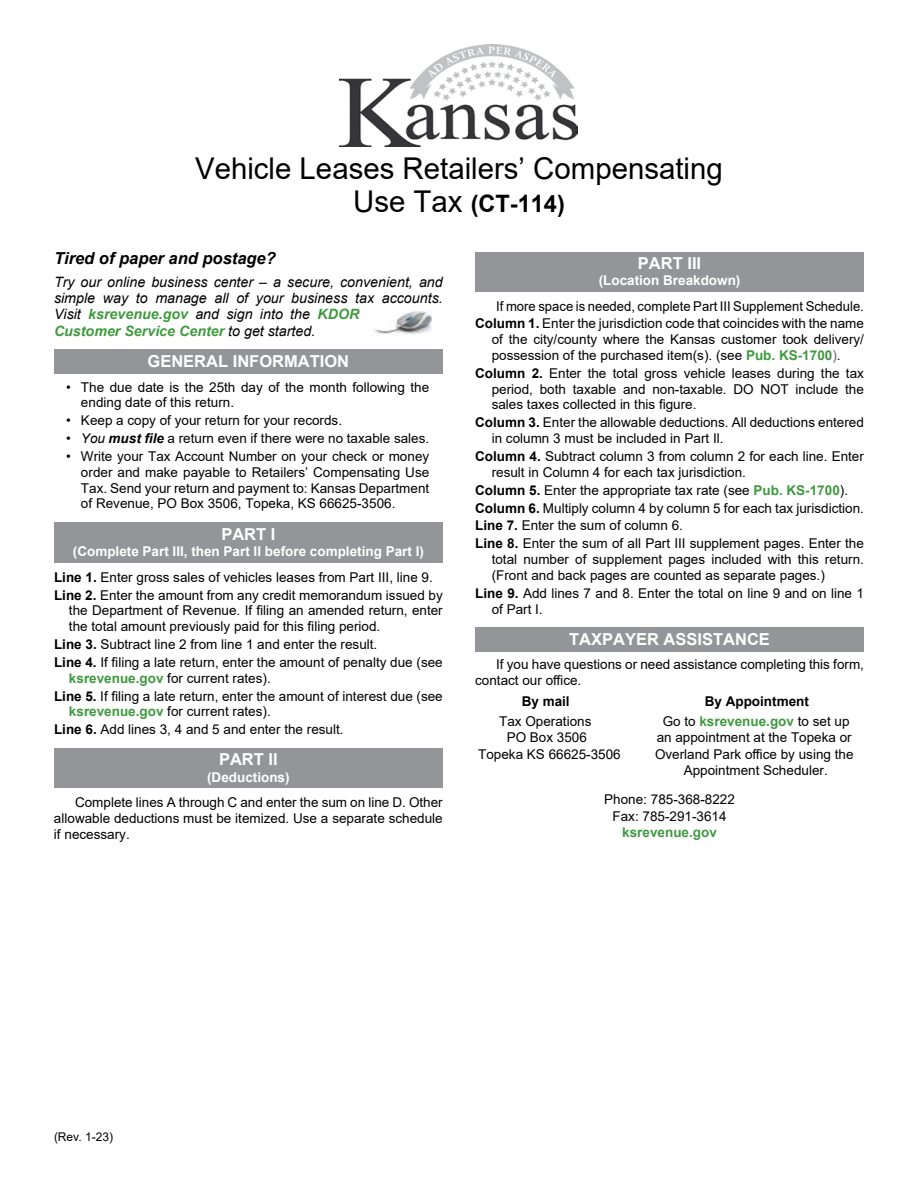
<style>
.page{position:relative;width:918px;height:1188px;background:#fff}
.page>*{position:absolute;margin:0;border:0;box-sizing:border-box;transform-origin:0 0}
.t1{font:30px "Arial";color:#000}
.t2{font:700 24px "Arial";color:#000}
.t3{font:700 16.5px "Arial";color:#fff}
.t4{font:italic 700 16.5px "Arial";color:#000}
.t5{font:italic 14.25px/16.2px "Arial";color:#000}
.t6{font:13.5px/15.8px "Arial";color:#000}
.t7{font:700 13.5px/25.5px "Arial";color:#fff}
.t8{font:700 13.5px/20.1px "Arial";color:#000;text-align:center}
.t9{font:700 13.5px "Arial";color:#409a40}
.t10{font:12px "Arial";color:#000}
.s1{font-weight:400;font-size:30px}
.s2{font-weight:700;color:#409a40}
.s3{font-style:italic}
.s4{font-weight:700;font-style:italic}
.s5{color:#000}
.s6{font-weight:400;color:#000}
.s7{font-weight:700}
.s8{color:#636466}
.s9{font-weight:400}
.s10{color:#409a40}
</style>
<div class="page">
<div style="left:54px;top:767px;width:389px;height:21px;background:#939598"></div>
<div style="left:54px;top:748px;width:389px;height:24px;background:#939598"></div>
<div style="left:475px;top:627px;width:389px;height:24px;background:#939598"></div>
<div style="left:54px;top:541px;width:389px;height:21px;background:#939598"></div>
<div style="left:54px;top:522px;width:389px;height:24px;background:#939598"></div>
<div style="left:54px;top:350px;width:389px;height:24px;background:#939598"></div>
<div style="left:475px;top:271px;width:389px;height:20px;background:#939598"></div>
<div style="left:475px;top:252px;width:389px;height:23px;background:#939598"></div>
<img style="left:340px;top:45px;width:238px;height:101px">
<img style="left:374px;top:310px;width:58px;height:25px">
<h1 class="t1" style="left:195px;top:148px;width:529px">Vehicle Leases Retailers’ Compensating</h1>
<h2 class="t2" style="left:353px;top:187px;width:213px"><span class="s1">Use Tax</span> (CT-114)</h2>
<p class="t4" style="left:54px;top:247px;width:223px">Tired of paper and postage?</p>
<p class="t5" style="left:54px;top:274px;width:390px">Try our online business center – a secure, convenient, and simple way to manage all of your business tax accounts.<br>Visit <span class="s2">ksrevenue.gov</span> and sign into the <span class="s2">KDOR<br>Customer Service Center</span> to get started.</p>
<p class="t3" style="left:148px;top:350px;width:203px">GENERAL INFORMATION</p>
<p class="t6" style="left:81px;top:379px;width:350px;text-indent:-15px">• The due date is the 25th day of the month following the ending date of this return.</p>
<p class="t6" style="left:66px;top:413px;width:278px">• Keep a copy of your return for your records.</p>
<p class="t6" style="left:66px;top:431px;width:365px"><span class="s3">• You</span> <span class="s4">must file</span> a return even if there were no taxable sales.</p>
<p class="t6" style="left:81px;top:449px;width:350px;text-align:justify;text-indent:-15px">• Write your Tax Account Number on your check or money order and make payable to Retailers’ Compensating Use Tax. Send your return and payment to: Kansas Department of Revenue, PO Box 3506, Topeka, KS 66625-3506.</p>
<p class="t3" style="left:221px;top:522px;width:56px">PART I</p>
<p class="t7" style="left:54px;top:539px;width:380px;text-indent:19px">(Complete Part III, then Part II before completing Part I)<br><span class="s5">Line 1.</span> <span class="s6">Enter gross sales of vehicles leases from Part III, line 9.</span></p>
<p class="t6" style="left:69px;top:587px;width:375px;text-align:justify;text-indent:-15px"><span class="s7">Line 2.</span> Enter the amount from any credit memorandum issued by the Department of Revenue. If filing an amended return, enter the total amount previously paid for this filing period.</p>
<p class="t6" style="left:54px;top:635px;width:390px;line-height:17.9px"><span class="s7">Line 3.</span> Subtract line 2 from line 1 and enter the result.<br><span class="s7">Line 4.</span> If filing a late return, enter the amount of penalty due (see</p>
<p class="t6" style="left:54px;top:669px;width:390px;line-height:17.9px;text-indent:15px"><span class="s2">ksrevenue.gov</span> for current rates).<br><span class="s7">Line 5.</span> If filing a late return, enter the amount of interest due (see</p>
<p class="t6" style="left:54px;top:703px;width:291px;line-height:17.9px;text-indent:15px"><span class="s2">ksrevenue.gov</span> for current rates).<br><span class="s7">Line 6.</span> Add lines 3, 4 and 5 and enter the result.</p>
<p class="t3" style="left:219px;top:748px;width:60px">PART II</p>
<p class="t7" style="left:207px;top:765px;width:84px">(Deductions)</p>
<p class="t6" style="left:54px;top:795px;width:390px;text-align:justify;text-indent:21px">Complete lines A through C and enter the sum on line D. Other allowable deductions must be itemized. Use a separate schedule if necessary.</p>
<p class="t3" style="left:638px;top:251px;width:65px">PART III</p>
<p class="t7" style="left:599px;top:268px;width:143px">(Location Breakdown)</p>
<p class="t6" style="left:475px;top:297px;width:390px;line-height:17.9px;text-align:right">If more space is needed, complete Part III Supplement Schedule.<br><span class="s7">Column 1.</span> Enter the jurisdiction code that coincides with the name</p>
<p class="t6" style="left:492px;top:331px;width:374px">of the city/county where the Kansas customer took delivery/ possession of the purchased item(s). (see <span class="s2">Pub. KS-1700</span><span class="s8">)</span>.</p>
<p class="t6" style="left:492px;top:365px;width:374px;text-align:justify;text-indent:-16px"><span class="s7">Column 2.</span> Enter the total gross vehicle leases during the tax period, both taxable and non-taxable. DO NOT include the sales taxes collected in this figure.</p>
<p class="t6" style="left:492px;top:415px;width:374px;text-indent:-16px"><span class="s7">Column 3.</span> Enter the allowable deductions. All deductions entered in column 3 must be included in Part Il.</p>
<p class="t6" style="left:492px;top:448px;width:374px;text-indent:-16px"><span class="s7">Column 4.</span> Subtract column 3 from column 2 for each line. Enter result in Column 4 for each tax jurisdiction.</p>
<p class="t6" style="left:475px;top:481px;width:390px;line-height:17.9px"><span class="s7">Column 5.</span> Enter the appropriate tax rate (see <span class="s2">Pub. KS-1700</span>).<br><span class="s7">Column 6.</span> Multiply column 4 by column 5 for each tax jurisdiction.<br><span class="s7">Line 7.</span> Enter the sum of column 6.<br><span class="s7">Line 8.</span> Enter the sum of all Part III supplement pages. Enter the</p>
<p class="t6" style="left:492px;top:551px;width:374px">total number of supplement pages included with this return. (Front and back pages are counted as separate pages.)</p>
<p class="t6" style="left:492px;top:585px;width:374px;text-indent:-16px"><span class="s7">Line 9.</span> Add lines 7 and 8. Enter the total on line 9 and on line 1 of Part I.</p>
<p class="t3" style="left:569px;top:627px;width:202px">TAXPAYER ASSISTANCE</p>
<p class="t6" style="left:475px;top:657px;width:390px;text-indent:21px">If you have questions or need assistance completing this form, contact our office.</p>
<p class="t8" style="left:522px;top:691px;width:50px">By mail</p>
<p class="t6" style="left:499px;top:713px;width:94px">Tax Operations</p>
<p class="t6" style="left:507px;top:730px;width:82px">PO Box 3506</p>
<p class="t6" style="left:478px;top:746px;width:144px">Topeka KS 66625-3506</p>
<p class="t8" style="left:663px;top:691px;width:188px">By Appointment<br><span class="s9">Go to</span> <span class="s10">ksrevenue.gov</span> <span class="s9">to set up</span></p>
<p class="t6" style="left:655px;top:729px;width:200px;line-height:16.5px;text-align:center">an appointment at the Topeka or<br>Overland Park office by using the<br>Appointment Scheduler.</p>
<p class="t6" style="left:604px;top:791px;width:132px;line-height:16.5px;text-align:center">Phone: 785-368-8222<br>Fax: 785-291-3614</p>
<p class="t9" style="left:622px;top:822px;width:96px">ksrevenue.gov</p>
<p class="t10" style="left:54px;top:1128px;width:61px">(Rev. 1-23)</p>
</div>
